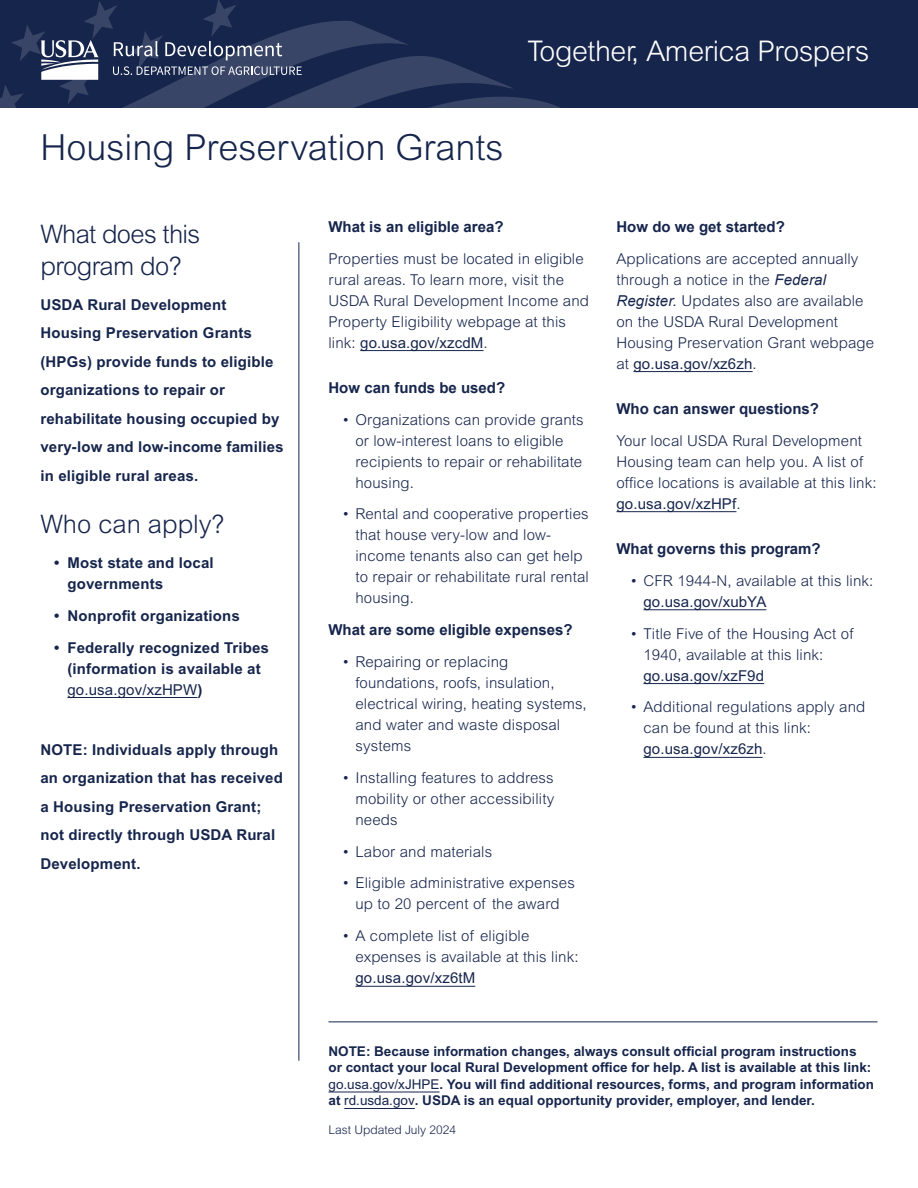
<style>
.page{position:relative;width:918px;height:1188px;background:#fff}
.page>*{position:absolute;margin:0;border:0;box-sizing:border-box;transform-origin:0 0}
.t1{font:300 36px "Arial MT Std";color:#16254c}
.Tagline{font:300 28.5px "Arial MT Std";letter-spacing:-.015em;color:#fff}
.t2{font:300 25.5px/31.5px "Arial MT Std";letter-spacing:-.025em;color:#16254c}
.t3{font:300 25.5px "Arial MT Std";color:#16254c}
.List{font:300 15px/21px "Arial MT Std";letter-spacing:.01em;color:#16254c}
.List-2{font:700 15px/28.5px "Arial MT Std";letter-spacing:.01em;color:#16254c}
.List-3{font:700 15px "Arial";color:#16254c}
.Footnote_wRule{font:700 13.5px/16.5px "Arial MT Std";color:#16254c}
.Date{font:300 12px "Arial MT Std";color:#16254c}
.s1{font-weight:400}
.s2{font-family:"Arial";font-weight:400;font-style:italic}
</style>
<div class="page">
<div style="left:0;top:0;width:918px;height:108px;background:#16254c"></div>
<svg style="left:0;top:0;width:560px;height:108px"></svg>
<hr style="left:68px;top:697px;width:129px;height:1px;background:#16254c">
<hr style="left:298px;top:242px;width:1px;height:819px;background:#16254c">
<hr style="left:360px;top:350px;width:124px;height:1px;background:#16254c">
<hr style="left:356px;top:986px;width:119px;height:1px;background:#16254c">
<hr style="left:633px;top:371px;width:120px;height:1px;background:#16254c">
<hr style="left:616px;top:511px;width:120px;height:1px;background:#16254c">
<hr style="left:644px;top:610px;width:122px;height:1px;background:#16254c">
<hr style="left:644px;top:683px;width:120px;height:1px;background:#16254c">
<hr style="left:644px;top:757px;width:119px;height:1px;background:#16254c">
<hr style="left:328px;top:1022px;width:550px;height:1px;background:#16254c">
<hr style="left:328px;top:1092px;width:112px;height:1px;background:#16254c">
<hr style="left:344px;top:1108px;width:71px;height:1px;background:#16254c">
<p class="Tagline" style="left:528px;top:35px;width:344px">Together, America Prospers</p>
<h1 class="t1" style="left:40px;top:127px;width:465px">Housing Preservation Grants</h1>
<h2 class="t2" style="left:40px;top:219px;width:161px">What does this program do?</h2>
<p class="List-2" style="left:40px;top:290px;width:245px">USDA Rural Development<br>Housing Preservation Grants (HPGs) provide funds to eligible organizations to repair or rehabilitate housing occupied by very-low and low-income families in eligible rural areas.</p>
<h2 class="t3" style="left:40px;top:509px;width:185px">Who can apply?</h2>
<p class="List-2" style="left:68px;top:552px;width:148px;line-height:21px;text-indent:-14px">• Most state and local governments</p>
<p class="List-2" style="left:54px;top:601px;width:187px">• Nonprofit organizations</p>
<p class="List-2" style="left:68px;top:637px;width:203px;line-height:21px;text-indent:-14px">• Federally recognized Tribes (information is available at <span class="s1">go.usa.gov/xzHPW</span>)</p>
<h2 class="List-2" style="left:40px;top:735px;width:244px">NOTE: Individuals apply through an organization that has received a Housing Preservation Grant; not directly through USDA Rural<br>Development.</h2>
<h3 class="List-3" style="left:328px;top:216px;width:177px">What is an eligible area?</h3>
<p class="List" style="left:328px;top:248px;width:262px">Properties must be located in eligible rural areas. To learn more, visit the USDA Rural Development Income and Property Eligibility webpage at this link: <span class="s1">go.usa.gov/xzcdM</span>.</p>
<h3 class="List-3" style="left:328px;top:377px;width:178px">How can funds be used?</h3>
<p class="List" style="left:356px;top:409px;width:230px;text-indent:-14px">• Organizations can provide grants or low-interest loans to eligible recipients to repair or rehabilitate housing.</p>
<p class="List" style="left:356px;top:504px;width:235px;text-indent:-14px">• Rental and cooperative properties that house very-low and low&shy;income tenants also can get help to repair or rehabilitate rural rental housing.</p>
<p class="List-3" style="left:328px;top:619px;width:246px">What are some eligible expenses?</p>
<p class="List" style="left:356px;top:651px;width:233px;text-indent:-14px">• Repairing or replacing foundations, roofs, insulation, electrical wiring, heating systems, and water and waste disposal systems</p>
<p class="List" style="left:356px;top:767px;width:200px;text-align:justify;text-indent:-14px">• Installing features to address mobility or other accessibility needs</p>
<p class="List" style="left:342px;top:841px;width:152px">• Labor and materials</p>
<p class="List" style="left:342px;top:873px;width:234px;text-align:center">• Eligible administrative expenses up to 20 percent of the award</p>
<p class="List" style="left:356px;top:926px;width:225px;text-indent:-14px">• A complete list of eligible expenses is available at this link: <span class="s1">go.usa.gov/xz6tM</span></p>
<h3 class="List-3" style="left:616px;top:216px;width:170px">How do we get started?</h3>
<p class="List" style="left:616px;top:248px;width:259px">Applications are accepted annually through a notice in the <span class="s2">Federal<br>Register.</span> Updates also are available on the USDA Rural Development<br>Housing Preservation Grant webpage at <span class="s1">go.usa.gov/xz6zh</span>.</p>
<h3 class="List-3" style="left:616px;top:398px;width:204px">Who can answer questions?</h3>
<p class="List" style="left:616px;top:430px;width:262px">Your local USDA Rural Development Housing team can help you. A list of office locations is available at this link: <span class="s1">go.usa.gov/xzHPf</span>.</p>
<h3 class="List-3" style="left:616px;top:538px;width:206px">What governs this program?</h3>
<p class="List" style="left:644px;top:570px;width:231px;text-indent:-14px">• CFR 1944-N, available at this link: <span class="s1">go.usa.gov/xubYA</span></p>
<p class="List" style="left:644px;top:623px;width:212px;text-indent:-14px">• Title Five of the Housing Act of<br>1940, available at this link: <span class="s1">go.usa.gov/xzF9d</span></p>
<p class="List" style="left:644px;top:697px;width:223px;text-indent:-14px">• Additional regulations apply and can be found at this link: <span class="s1">go.usa.gov/xz6zh</span>.</p>
<p class="Footnote_wRule" style="left:328px;top:1043px;width:547px">NOTE: Because information changes, always consult official program instructions<br>or contact your local Rural Development office for help. A list is available at this link: <span class="s1">go.usa.gov/xJHPE</span>. You will find additional resources, forms, and program information at <span class="s1">rd.usda.gov</span>. USDA is an equal opportunity provider, employer, and lender.</p>
<p class="Date" style="left:328px;top:1123px;width:129px">Last Updated July 2024</p>
</div>
